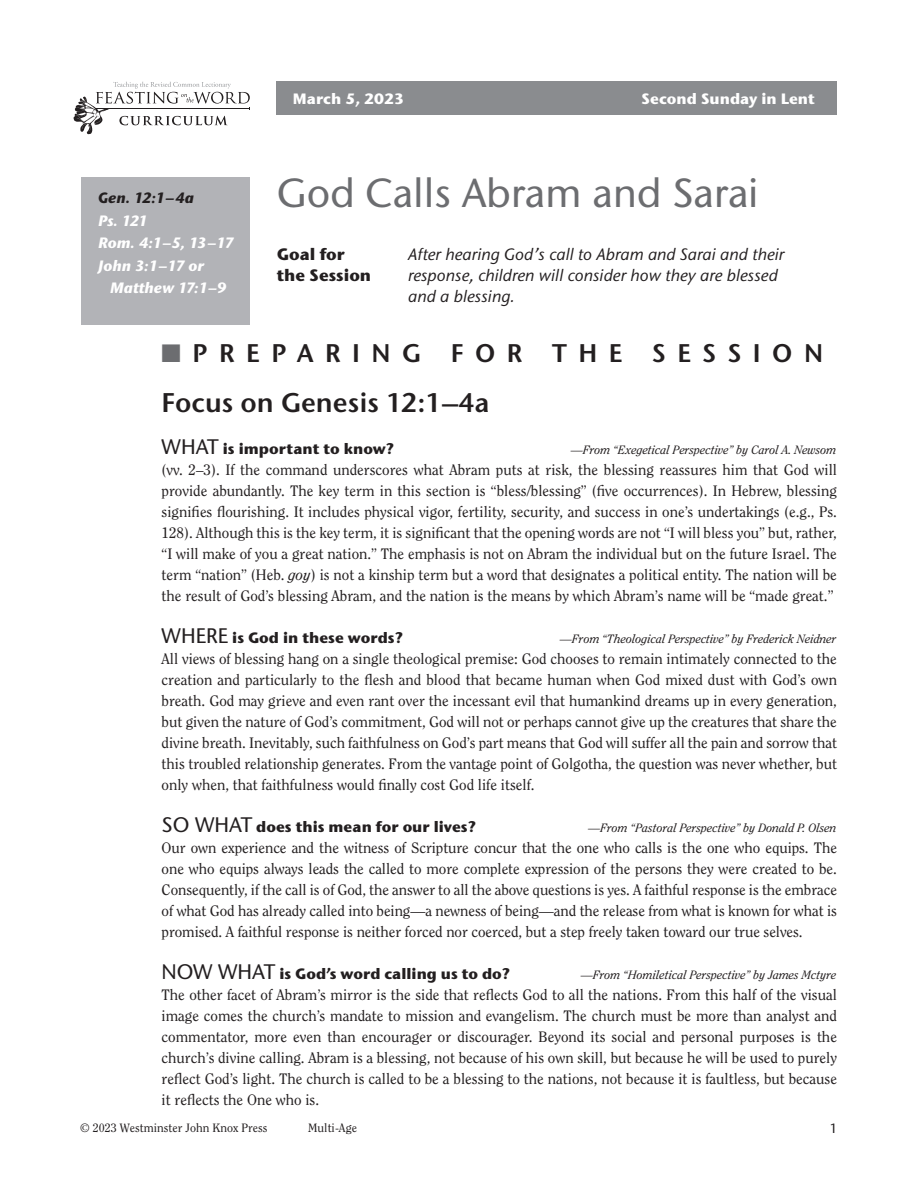
<style>
.page{position:relative;width:918px;height:1188px;background:#fff}
.page>*{position:absolute;margin:0;border:0;box-sizing:border-box;transform-origin:0 0}
.t1{font:500 40.5px "Stone Sans ITC Std";color:#6c6d70}
.t2{font:600 27px "Stone Sans ITC Std";color:#231f20}
.t3{font:600 25.5px "Stone Sans ITC Std";letter-spacing:.45em;color:#231f20}
.t4{font:italic 500 16.5px/21px "Stone Sans ITC Std";color:#231f20}
.t5{font:700 16.5px/21px "Stone Sans ITC Std";color:#231f20}
.t6{font:15px/21px "Clearface Std";color:#231f20;text-align:justify}
.t7{font:700 15px "Stone Sans ITC Std";color:#231f20}
.t8{font:italic 700 15px/22.5px "Stone Sans ITC Std";color:#fff}
.t9{font:700 15px "Stone Sans ITC Std";color:#fff}
.t10{font:italic 700 15px "Stone Sans ITC Std";color:#231f20}
.t11{font:500 13.5px "Stone Sans ITC Std";color:#231f20}
.t12{font:italic 12px "Clearface Std";color:#231f20}
.t13{font:12px "Clearface Std";color:#231f20}
.s1{color:#6c6d70}
.s2{font-weight:500;font-size:21px}
.s3{font-style:italic}
</style>
<div class="page">
<div style="left:277px;top:82px;width:560px;height:33px;background:#8a8c8f"></div>
<svg style="left:74px;top:82px;width:176px;height:52px"></svg>
<div style="left:81px;top:177px;width:169px;height:148px;background:#b2b3b7"></div>
<p class="t10" style="left:98px;top:189px;width:98px">Gen. 12:1–4a</p>
<p class="t8" style="left:98px;top:209px;width:137px">Ps. 121<br>Rom. 4:1–5, 13–17<br>John 3:1–17 or</p>
<p class="t8" style="left:110px;top:277px;width:118px">Matthew 17:1–9</p>
<p class="t9" style="left:293px;top:89px;width:113px">March 5, 2023</p>
<p class="t9" style="left:642px;top:89px;width:175px">Second Sunday in Lent</p>
<h1 class="t1" style="left:277px;top:168px;width:483px">God Calls Abram and Sarai</h1>
<p class="t5" style="left:277px;top:243px;width:96px">Goal for the Session</p>
<p class="t4" style="left:408px;top:243px;width:378px">After hearing God’s call to Abram and Sarai and their response, children will consider how they are blessed and a blessing.</p>
<h3 class="t3" style="left:162px;top:338px;width:663px"><span class="s1">■</span>PREPARING FOR THE SESSION</h3>
<h2 class="t2" style="left:162px;top:386px;width:329px">Focus on Genesis 12:1–4a</h2>
<p class="t7" style="left:162px;top:439px;width:234px"><span class="s2">WHAT</span> is important to know?</p>
<p class="t12" style="left:571px;top:443px;width:267px">—From “Exegetical Perspective” by Carol A. Newsom</p>
<p class="t6" style="left:162px;top:459px;width:677px">(vv. 2–3). If the command underscores what Abram puts at risk, the blessing reassures him that God will provide abundantly. The key term in this section is “bless/blessing” (five occurrences). In Hebrew, blessing signifies flourishing. It includes physical vigor, fertility, security, and success in one’s undertakings (e.g., Ps.<br>128). Although this is the key term, it is significant that the opening words are not “I will bless you” but, rather, “I will make of you a great nation.” The emphasis is not on Abram the individual but on the future Israel. The term “nation” (Heb. <span class="s3">goy</span>) is not a kinship term but a word that designates a political entity. The nation will be the result of God’s blessing Abram, and the nation is the means by which Abram’s name will be “made great.”</p>
<p class="t7" style="left:162px;top:628px;width:243px"><span class="s2">WHERE</span> is God in these words?</p>
<p class="t12" style="left:560px;top:632px;width:278px">—From “Theological Perspective” by Frederick Neidner</p>
<p class="t6" style="left:162px;top:648px;width:677px">All views of blessing hang on a single theological premise: God chooses to remain intimately connected to the creation and particularly to the flesh and blood that became human when God mixed dust with God’s own breath. God may grieve and even rant over the incessant evil that humankind dreams up in every generation, but given the nature of God’s commitment, God will not or perhaps cannot give up the creatures that share the divine breath. Inevitably, such faithfulness on God’s part means that God will suffer all the pain and sorrow that this troubled relationship generates. From the vantage point of Golgotha, the question was never whether, but only when, that faithfulness would finally cost God life itself.</p>
<p class="t7" style="left:162px;top:817px;width:316px"><span class="s2">SO WHAT</span> does this mean for our lives?</p>
<p class="t12" style="left:589px;top:821px;width:250px">—From “Pastoral Perspective” by Donald P. Olsen</p>
<p class="t6" style="left:162px;top:837px;width:677px">Our own experience and the witness of Scripture concur that the one who calls is the one who equips. The one who equips always leads the called to more complete expression of the persons they were created to be.<br>Consequently, if the call is of God, the answer to all the above questions is yes. A faithful response is the embrace of what God has already called into being—a newness of being—and the release from what is known for what is promised. A faithful response is neither forced nor coerced, but a step freely taken toward our true selves.</p>
<p class="t7" style="left:162px;top:964px;width:350px"><span class="s2">NOW WHAT</span> is God’s word calling us to do?</p>
<p class="t12" style="left:581px;top:968px;width:257px">—From “Homiletical Perspective” by James Mctyre</p>
<p class="t6" style="left:162px;top:984px;width:677px">The other facet of Abram’s mirror is the side that reflects God to all the nations. From this half of the visual image comes the church’s mandate to mission and evangelism. The church must be more than analyst and commentator, more even than encourager or discourager. Beyond its social and personal purposes is the church’s divine calling. Abram is a blessing, not because of his own skill, but because he will be used to purely reflect God’s light. The church is called to be a blessing to the nations, not because it is faultless, but because it reflects the One who is.</p>
<p class="t13" style="left:80px;top:1121px;width:189px">© 2023 Westminster John Knox Press</p>
<p class="t13" style="left:308px;top:1121px;width:50px">Multi-Age</p>
<p class="t11" style="left:830px;top:1120px;width:9px">1</p>
</div>
